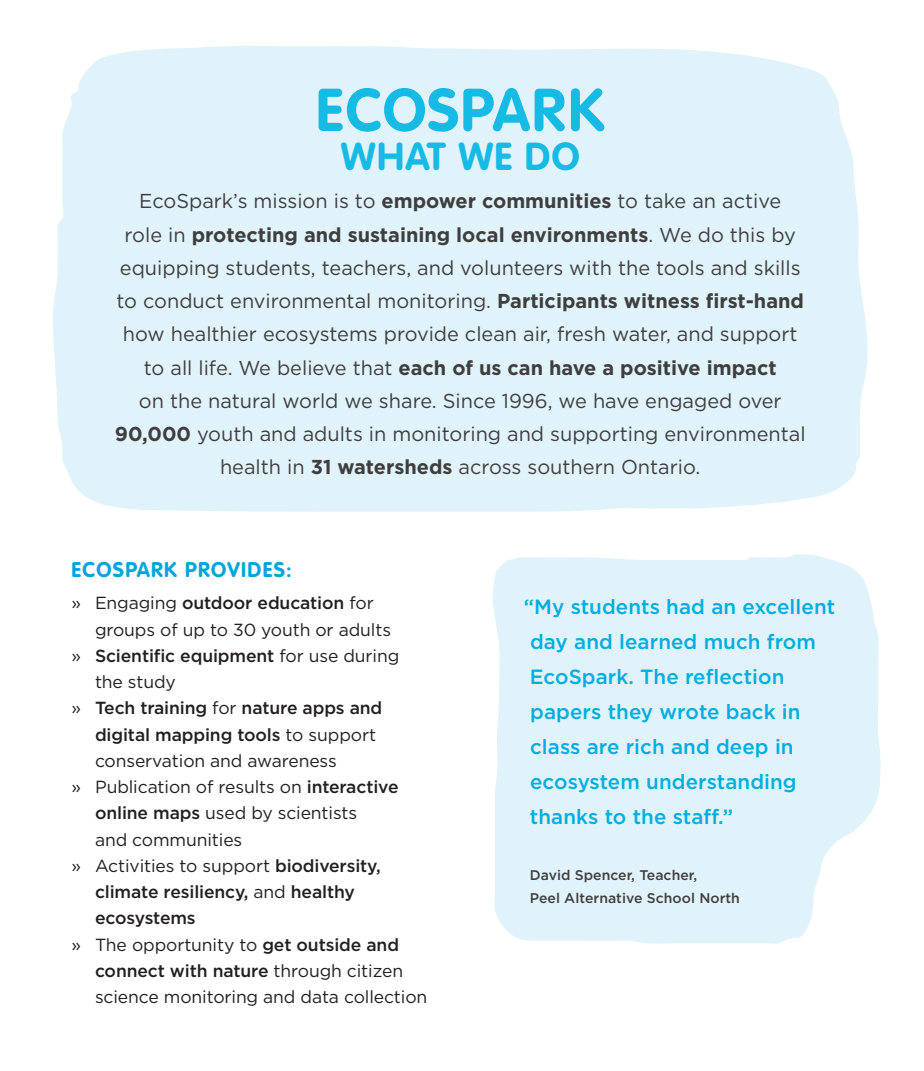
<style>
.page{position:relative;width:924px;height:1071px;background:#fff}
.page>*{position:absolute;margin:0;border:0;box-sizing:border-box;transform-origin:0 0}
.t1{font:700 59.5px "VAG Rounded";letter-spacing:.025em;color:#15bae5}
.t2{font:700 38.5px "VAG Rounded";letter-spacing:.03em;color:#15bae5}
.t3{font:700 21px "VAG Rounded";letter-spacing:.06em;color:#00a6db}
.t4{font:500 20.65px/35px "Gotham HTF";letter-spacing:.005em;color:#00ace0}
.t5{font:20.12px/33.2px "Gotham HTF";color:#3e3e3f;text-align:center}
.t6{font:17.5px "Gotham HTF";letter-spacing:-.005em;color:#231f20}
.t7{font:500 17.5px "Gotham HTF";letter-spacing:-.005em;color:#231f20}
.t8{font:500 14px/22.8px "Gotham HTF";letter-spacing:.005em;color:#3e3e3f}
.s1{font-weight:700}
.s2{font-weight:400}
.s3{font-weight:500}
</style>
<div class="page">
<svg style="left:492px;top:554px;width:389px;height:390px;background:#e3f4fa"></svg>
<div style="left:53px;top:46px;width:815px;height:466px;background:#e1f3fa"></div>
<h1 class="t1" style="left:316px;top:75px;width:290px">ECOSPARK</h1>
<h2 class="t2" style="left:341px;top:133px;width:240px">WHAT WE DO</h2>
<p class="t5" style="left:115px;top:184px;width:692px">EcoSpark’s mission is to <span class="s1">empower communities</span> to take an active<br>role in <span class="s1">protecting and sustaining local environments</span>. We do this by equipping students, teachers, and volunteers with the tools and skills to conduct environmental monitoring. <span class="s1">Participants witness first-hand </span>how healthier ecosystems provide clean air, fresh water, and support to all life. We believe that <span class="s1">each of us can have a positive impact<br></span>on the natural world we share. Since 1996, we have engaged over <span class="s1">90,000</span> youth and adults in monitoring and supporting environmental health in <span class="s1">31 watersheds</span> across southern Ontario.</p>
<p class="t3" style="left:71px;top:557px;width:222px">ECOSPARK PROVIDES:</p>
<p class="t7" style="left:71px;top:593px;width:304px"><span class="s2">» Engaging</span> outdoor education <span class="s2">for</span></p>
<p class="t6" style="left:95px;top:620px;width:297px">groups of up to 30 youth or adults</p>
<p class="t7" style="left:71px;top:646px;width:329px"><span class="s2">»</span> Scientific equipment <span class="s2">for use during</span></p>
<p class="t6" style="left:95px;top:672px;width:82px">the study</p>
<p class="t7" style="left:71px;top:698px;width:312px"><span class="s2">»</span> Tech training <span class="s2">for</span> nature apps and</p>
<p class="t7" style="left:95px;top:724px;width:283px">digital mapping tools <span class="s2">to support</span></p>
<p class="t6" style="left:95px;top:751px;width:243px">conservation and awareness</p>
<p class="t6" style="left:71px;top:777px;width:329px">» Publication of results on <span class="s3">interactive</span></p>
<p class="t6" style="left:95px;top:803px;width:264px"><span class="s3">online maps</span> used by scientists</p>
<p class="t6" style="left:95px;top:830px;width:149px">and communities</p>
<p class="t6" style="left:71px;top:856px;width:311px">» Activities to support <span class="s3">biodiversity,</span></p>
<p class="t7" style="left:95px;top:882px;width:262px">climate resiliency, <span class="s2">and</span> healthy</p>
<p class="t7" style="left:95px;top:908px;width:102px">ecosystems</p>
<p class="t6" style="left:71px;top:935px;width:329px">» The opportunity to <span class="s3">get outside and</span></p>
<p class="t7" style="left:95px;top:961px;width:310px">connect with nature <span class="s2">through citizen</span></p>
<p class="t6" style="left:95px;top:987px;width:334px">science monitoring and data collection</p>
<p class="t4" style="left:524px;top:589px;width:313px">“My students had an excellent day and learned much from<br>EcoSpark. The reflection papers they wrote back in class are rich and deep in ecosystem understanding thanks to the staff.”</p>
<p class="t8" style="left:530px;top:864px;width:212px">David Spencer, Teacher,<br>Peel Alternative School North</p>
</div>
